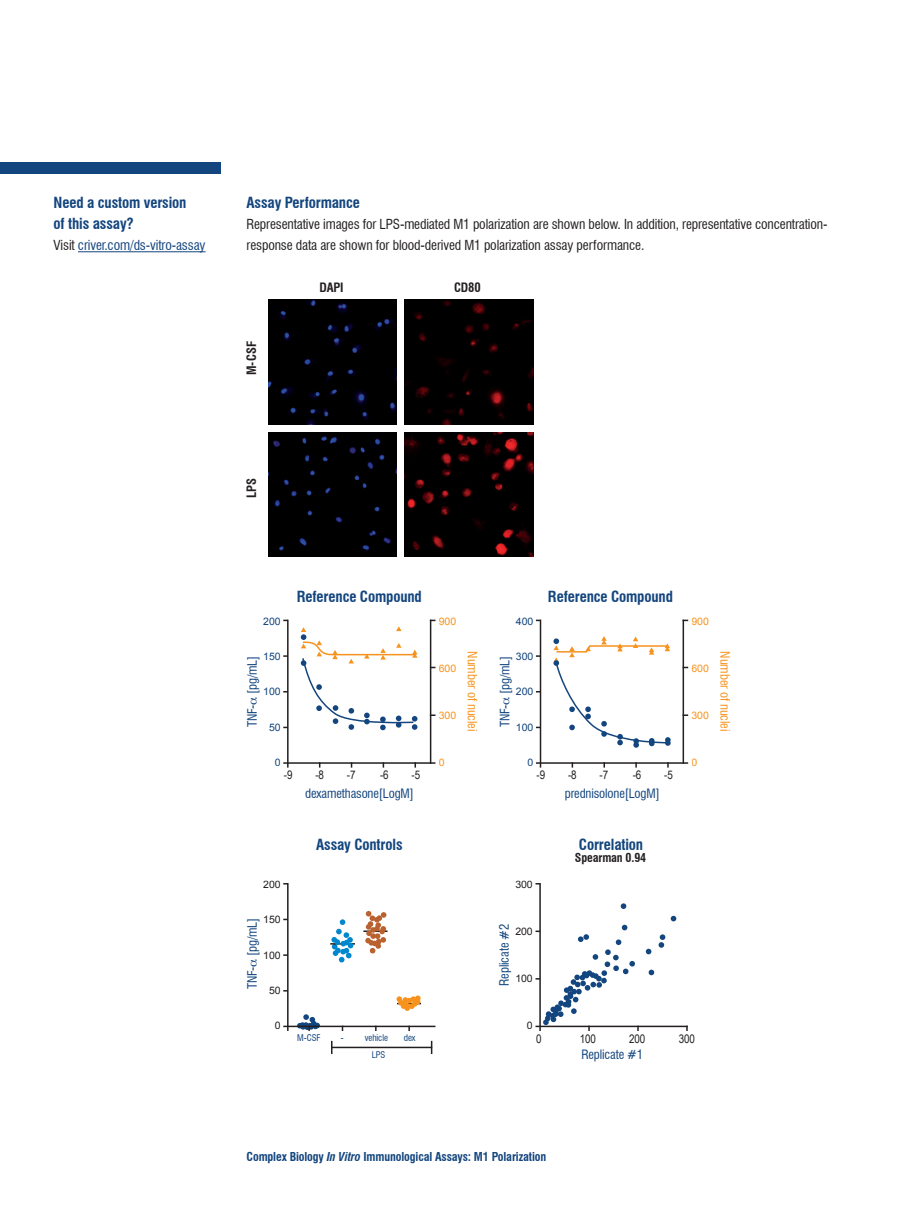
<style>
.page{position:relative;width:920px;height:1215px;background:#fff}
.page>*{position:absolute;margin:0;border:0;box-sizing:border-box;transform-origin:0 0}
.t1{font:700 condensed 15px/21px "Swiss 721 BT";letter-spacing:-.01em;color:#13457e}
.t2{font:condensed 13.5px/21px "Swiss 721 BT";letter-spacing:-.01em;color:#231f20}
.t3{font:condensed 13.5px "Swiss 721 BT";letter-spacing:-.01em;color:#13457f}
.t4{font:condensed 12.6px "Swiss 721 BT";letter-spacing:-.01em;color:#13457e}
.t5{font:condensed 12.6px "Swiss 721 BT";letter-spacing:-.01em;color:#f7931d}
.t6{font:700 condensed 12.6px "Swiss 721 BT";letter-spacing:-.01em;color:#231f20}
.t7{font:700 condensed 12px "Swiss 721 BT";letter-spacing:-.01em;color:#13457e}
.t8{font:700 condensed 12px "Swiss 721 BT";letter-spacing:-.01em;color:#231f20}
.t9{font:11.85px "Arial Narrow";letter-spacing:-.01em;color:#231f20}
.t10{font:10.35px "Arial";letter-spacing:-.01em;color:#13457e}
.t11{font:10.35px "Arial";letter-spacing:-.01em;color:#231f20}
.t12{font:10.35px "Arial";letter-spacing:-.01em;color:#f7931d}
.t13{font:condensed 9px "Swiss 721 BT";letter-spacing:-.01em;color:#13457e}
.s1{color:#231f20}
.s2{font-style:italic}
</style>
<div class="page">
<div style="left:0;top:162px;width:221px;height:11px;background:#13457e"></div>
<img style="left:404px;top:432px;width:129px;height:124px">
<img style="left:268px;top:300px;width:128px;height:124px">
<div style="left:268px;top:432px;width:128px;height:124px;background:#000"></div>
<img style="left:404px;top:300px;width:129px;height:124px">
<hr style="left:539px;top:620px;width:2px;height:148px;background:#231f20">
<hr style="left:535px;top:762px;width:153px;height:2px;background:#231f20">
<svg style="left:682px;top:619px;width:7px;height:145px"></svg>
<hr style="left:287px;top:620px;width:1px;height:148px;background:#231f20">
<hr style="left:283px;top:762px;width:152px;height:2px;background:#231f20">
<svg style="left:429px;top:619px;width:7px;height:145px"></svg>
<hr style="left:283px;top:1026px;width:152px;height:1px;background:#231f20">
<hr style="left:331px;top:1047px;width:101px;height:1px;background:#231f20">
<svg style="left:331px;top:1041px;width:1px;height:13px"></svg>
<svg style="left:430px;top:1041px;width:2px;height:13px"></svg>
<svg style="left:297px;top:1014px;width:23px;height:17px"></svg>
<hr style="left:535px;top:1026px;width:152px;height:1px;background:#231f20">
<svg style="left:553px;top:636px;width:117px;height:112px"></svg>
<svg style="left:300px;top:626px;width:117px;height:104px"></svg>
<svg style="left:535px;top:883px;width:103px;height:148px"></svg>
<svg style="left:648px;top:970px;width:6px;height:5px"></svg>
<svg style="left:645px;top:949px;width:6px;height:5px"></svg>
<svg style="left:658px;top:934px;width:7px;height:14px"></svg>
<svg style="left:670px;top:916px;width:6px;height:5px"></svg>
<hr style="left:330px;top:943px;width:25px;height:2px;background:#231f20">
<hr style="left:363px;top:930px;width:24px;height:2px;background:#231f20">
<svg style="left:331px;top:919px;width:22px;height:43px"></svg>
<svg style="left:365px;top:911px;width:21px;height:42px"></svg>
<svg style="left:396px;top:996px;width:25px;height:15px"></svg>
<hr style="left:78px;top:251px;width:127px;height:1px;background:#13457f">
<svg style="left:535px;top:619px;width:5px;height:148px"></svg>
<svg style="left:283px;top:619px;width:5px;height:148px"></svg>
<svg style="left:283px;top:883px;width:5px;height:148px"></svg>
<p class="t1" style="left:54px;top:193px;width:134px">Need a custom version of this assay?</p>
<p class="t3" style="left:54px;top:237px;width:153px"><span class="s1">Visit</span> criver.com/ds-vitro-assay</p>
<p class="t1" style="left:246px;top:193px;width:115px">Assay Performance</p>
<p class="t2" style="left:246px;top:214px;width:582px">Representative images for LPS-mediated M1 polarization are shown below. In addition, representative concentration&shy;response data are shown for blood-derived M1 polarization assay performance.</p>
<p class="t6" style="left:244px;top:375px;width:35px;rotate:-90deg">M-CSF</p>
<p class="t6" style="left:319px;top:280px;width:26px">DAPI</p>
<p class="t6" style="left:454px;top:280px;width:28px">CD80</p>
<p class="t6" style="left:244px;top:498px;width:21px;rotate:-90deg">LPS</p>
<p class="t10" style="left:263px;top:614px;width:19px">200</p>
<p class="t10" style="left:263px;top:649px;width:19px">150</p>
<p class="t10" style="left:263px;top:685px;width:19px">100</p>
<p class="t10" style="left:269px;top:720px;width:13px">50</p>
<p class="t10" style="left:274px;top:756px;width:7px">0</p>
<p class="t4" style="left:244px;top:727px;width:73px;rotate:-90deg">TNF- [pg/mL]</p>
<p class="t1" style="left:297px;top:586px;width:126px">Reference Compound</p>
<p class="t12" style="left:438px;top:614px;width:19px">900</p>
<p class="t12" style="left:438px;top:661px;width:19px">600</p>
<p class="t12" style="left:438px;top:708px;width:19px">300</p>
<p class="t12" style="left:438px;top:756px;width:7px">0</p>
<p class="t1" style="left:547px;top:586px;width:126px">Reference Compound</p>
<p class="t10" style="left:515px;top:614px;width:19px">400</p>
<p class="t10" style="left:515px;top:649px;width:19px">300</p>
<p class="t10" style="left:515px;top:685px;width:19px">200</p>
<p class="t10" style="left:515px;top:720px;width:19px">100</p>
<p class="t10" style="left:527px;top:756px;width:7px">0</p>
<p class="t12" style="left:691px;top:614px;width:19px">900</p>
<p class="t12" style="left:691px;top:661px;width:19px">600</p>
<p class="t12" style="left:691px;top:708px;width:19px">300</p>
<p class="t12" style="left:691px;top:756px;width:7px">0</p>
<p class="t5" style="left:479px;top:651px;width:81px;rotate:90deg">Number of nuclei</p>
<p class="t5" style="left:732px;top:651px;width:81px;rotate:90deg">Number of nuclei</p>
<p class="t4" style="left:497px;top:727px;width:73px;rotate:-90deg">TNF- [pg/mL]</p>
<p class="t9" style="left:284px;top:766px;width:10px">-9</p>
<p class="t9" style="left:315px;top:766px;width:10px">-8</p>
<p class="t9" style="left:347px;top:766px;width:10px">-7</p>
<p class="t9" style="left:380px;top:766px;width:10px">-6</p>
<p class="t9" style="left:411px;top:766px;width:10px">-5</p>
<p class="t9" style="left:536px;top:766px;width:10px">-9</p>
<p class="t9" style="left:568px;top:766px;width:10px">-8</p>
<p class="t9" style="left:599px;top:766px;width:10px">-7</p>
<p class="t9" style="left:632px;top:766px;width:10px">-6</p>
<p class="t9" style="left:664px;top:766px;width:10px">-5</p>
<p class="t4" style="left:305px;top:785px;width:110px">dexamethasone[LogM]</p>
<p class="t4" style="left:564px;top:785px;width:96px">prednisolone[LogM]</p>
<p class="t1" style="left:316px;top:834px;width:88px">Assay Controls</p>
<p class="t1" style="left:578px;top:834px;width:66px">Correlation</p>
<p class="t8" style="left:574px;top:850px;width:73px">Spearman 0.94</p>
<p class="t11" style="left:263px;top:877px;width:19px">200</p>
<p class="t11" style="left:263px;top:913px;width:19px">150</p>
<p class="t11" style="left:263px;top:948px;width:19px">100</p>
<p class="t11" style="left:269px;top:984px;width:13px">50</p>
<p class="t11" style="left:274px;top:1019px;width:7px">0</p>
<p class="t11" style="left:515px;top:877px;width:19px">300</p>
<p class="t11" style="left:515px;top:925px;width:19px">200</p>
<p class="t11" style="left:515px;top:972px;width:19px">100</p>
<p class="t11" style="left:526px;top:1019px;width:7px">0</p>
<p class="t4" style="left:244px;top:989px;width:73px;rotate:-90deg">TNF- [pg/mL]</p>
<p class="t4" style="left:496px;top:986px;width:63px;rotate:-90deg">Replicate #2</p>
<p class="t13" style="left:297px;top:1032px;width:25px">M-CSF</p>
<p class="t13" style="left:340px;top:1032px;width:49px">- vehicle</p>
<p class="t13" style="left:403px;top:1032px;width:13px">dex</p>
<p class="t13" style="left:371px;top:1049px;width:15px">LPS</p>
<p class="t9" style="left:536px;top:1030px;width:7px">0</p>
<p class="t9" style="left:579px;top:1030px;width:18px">100</p>
<p class="t9" style="left:629px;top:1030px;width:18px">200</p>
<p class="t9" style="left:678px;top:1030px;width:18px">300</p>
<p class="t4" style="left:581px;top:1047px;width:63px">Replicate #1</p>
<p class="t7" style="left:246px;top:1149px;width:301px">Complex Biology <span class="s2">In Vitro</span> Immunological Assays: M1 Polarization</p>
</div>
